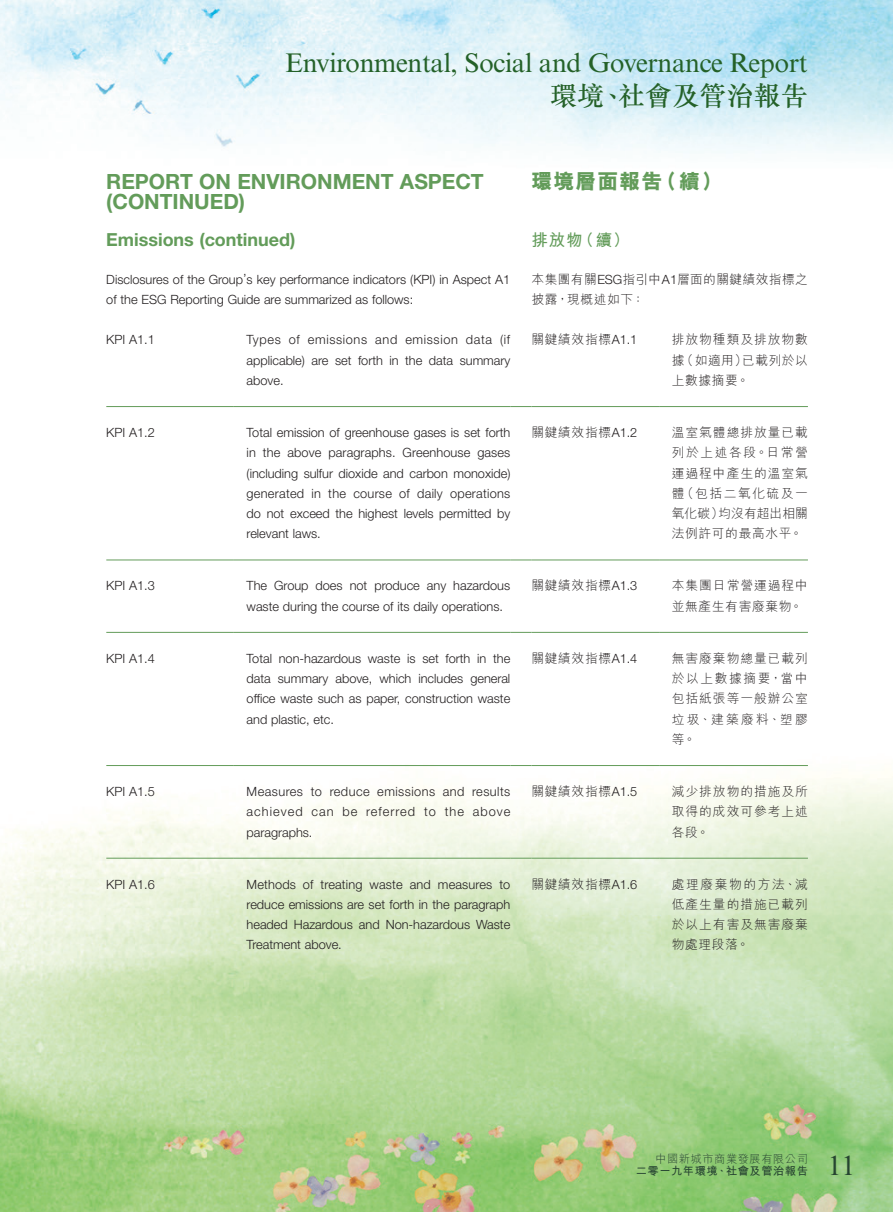
<style>
.page{position:relative;width:893px;height:1212px;background:#fff}
.page>*{position:absolute;margin:0;border:0;box-sizing:border-box;transform-origin:0 0}
.t1{font:27.75px "Times New Roman MT Std";color:#264431}
.t2{font:27px "Times New Roman MT Std";letter-spacing:-.015em;color:#246128}
.t3{font:500 27px "M Sung HK";letter-spacing:.005em;color:#246128}
.Heading_1{font:700 21px/20.2px "Helvetica Neue LT Std";color:#639c5a}
.C_Heading_1{font:800 21px "M Hei HK";letter-spacing:.05em;color:#639c5a}
.Heading_2{font:700 18px "Helvetica Neue LT Std";color:#639c5a}
.C_Heading_2{font:700 16.5px "M Hei HK";color:#639c5a}
.Body_Text{font:300 12.75px/20.2px "Helvetica Neue LT Std";color:#231f20;text-align:justify}
.Body_Text-2{font:300 12.75px/20.2px "M Hei HK";letter-spacing:.075em;color:#231f20;text-align:justify}
.C_Body_Text{font:300 12.75px/20.2px "M Hei HK";letter-spacing:.03em;color:#231f20}
.t4{font:700 11.25px "M Hei HK";letter-spacing:.045em;color:#264431}
.t5{font:300 11.25px "M Hei HK";letter-spacing:.045em;color:#264431}
.s1{font-family:"Helvetica Neue LT Std"}
</style>
<div class="page">
<img style="left:0;top:0;width:893px;height:1212px">
<hr style="left:106px;top:406px;width:128px;height:1px;background:#639c5a">
<hr style="left:234px;top:406px;width:276px;height:1px;background:#639c5a">
<svg style="left:510px;top:406px;width:21px;height:1px"></svg>
<hr style="left:531px;top:406px;width:128px;height:1px;background:#639c5a">
<hr style="left:659px;top:406px;width:149px;height:1px;background:#639c5a">
<hr style="left:106px;top:560px;width:128px;height:1px;background:#639c5a">
<hr style="left:234px;top:560px;width:276px;height:1px;background:#639c5a">
<svg style="left:510px;top:560px;width:21px;height:1px"></svg>
<hr style="left:531px;top:560px;width:128px;height:1px;background:#639c5a">
<hr style="left:659px;top:560px;width:149px;height:1px;background:#639c5a">
<hr style="left:106px;top:632px;width:128px;height:1px;background:#639c5a">
<hr style="left:234px;top:632px;width:276px;height:1px;background:#639c5a">
<svg style="left:510px;top:632px;width:21px;height:1px"></svg>
<hr style="left:531px;top:632px;width:128px;height:1px;background:#639c5a">
<hr style="left:659px;top:632px;width:149px;height:1px;background:#639c5a">
<hr style="left:106px;top:765px;width:128px;height:1px;background:#639c5a">
<hr style="left:234px;top:765px;width:276px;height:1px;background:#639c5a">
<svg style="left:510px;top:765px;width:21px;height:1px"></svg>
<hr style="left:531px;top:765px;width:128px;height:1px;background:#639c5a">
<hr style="left:659px;top:765px;width:149px;height:1px;background:#639c5a">
<hr style="left:106px;top:858px;width:128px;height:1px;background:#639c5a">
<hr style="left:234px;top:858px;width:276px;height:1px;background:#639c5a">
<svg style="left:510px;top:858px;width:21px;height:1px"></svg>
<hr style="left:531px;top:858px;width:128px;height:1px;background:#639c5a">
<hr style="left:659px;top:858px;width:149px;height:1px;background:#639c5a">
<h2 class="t2" style="left:285px;top:47px;width:524px">Environmental, Social and Governance Report</h2>
<h2 class="t3" style="left:550px;top:77px;width:259px">環境、社會及管治報告</h2>
<p class="Heading_1" style="left:106px;top:171px;width:379px">REPORT ON ENVIRONMENT ASPECT (CONTINUED)</p>
<p class="Heading_2" style="left:106px;top:229px;width:191px">Emissions (continued)</p>
<p class="Body_Text" style="left:106px;top:269px;width:406px">Disclosures of the Group’s key performance indicators (KPI) in Aspect A1 of the ESG Reporting Guide are summarized as follows:</p>
<p class="C_Heading_1" style="left:531px;top:171px;width:192px">環境層面報告（續）</p>
<p class="C_Heading_2" style="left:531px;top:228px;width:100px">排放物（續）</p>
<p class="C_Body_Text" style="left:531px;top:269px;width:278px">本集團有關<span class="s1">ESG</span>指引中<span class="s1">A1</span>層面的關鍵績效指標之披露，現概述如下：</p>
<p class="Body_Text" style="left:106px;top:329px;width:50px">KPI A1.1</p>
<p class="Body_Text" style="left:247px;top:329px;width:265px">Types of emissions and emission data (if applicable) are set forth in the data summary above.</p>
<p class="Body_Text-2" style="left:531px;top:329px;width:107px">關鍵績效指標<span class="s1">A1.1</span></p>
<p class="Body_Text-2" style="left:672px;top:329px;width:138px">排放物種類及排放物數據（如適用）已載列於以上數據摘要。</p>
<p class="Body_Text" style="left:106px;top:422px;width:50px">KPI A1.2</p>
<p class="Body_Text" style="left:247px;top:422px;width:265px">Total emission of greenhouse gases is set forth in the above paragraphs. Greenhouse gases (including sulfur dioxide and carbon monoxide) generated in the course of daily operations do not exceed the highest levels permitted by relevant laws.</p>
<p class="Body_Text-2" style="left:531px;top:422px;width:107px">關鍵績效指標<span class="s1">A1.2</span></p>
<p class="Body_Text-2" style="left:672px;top:422px;width:138px">溫室氣體總排放量已載列於上述各段。日常營運過程中產生的溫室氣體（包括二氧化硫及一氧化碳）均沒有超出相關法例許可的最高水平。</p>
<p class="Body_Text" style="left:106px;top:575px;width:50px">KPI A1.3</p>
<p class="Body_Text" style="left:247px;top:575px;width:265px">The Group does not produce any hazardous waste during the course of its daily operations.</p>
<p class="Body_Text-2" style="left:531px;top:575px;width:107px">關鍵績效指標<span class="s1">A1.3</span></p>
<p class="Body_Text-2" style="left:672px;top:575px;width:138px">本集團日常營運過程中並無產生有害廢棄物。</p>
<p class="Body_Text" style="left:106px;top:648px;width:50px">KPI A1.4</p>
<p class="Body_Text" style="left:247px;top:648px;width:265px">Total non-hazardous waste is set forth in the data summary above, which includes general office waste such as paper, construction waste and plastic, etc.</p>
<p class="Body_Text-2" style="left:531px;top:648px;width:107px">關鍵績效指標<span class="s1">A1.4</span></p>
<p class="Body_Text-2" style="left:672px;top:648px;width:138px">無害廢棄物總量已載列於以上數據摘要，當中包括紙張等一般辦公室垃圾、建築廢料、塑膠等。</p>
<p class="Body_Text" style="left:106px;top:781px;width:50px">KPI A1.5</p>
<p class="Body_Text" style="left:247px;top:781px;width:265px">Measures to reduce emissions and results achieved can be referred to the above paragraphs.</p>
<p class="Body_Text-2" style="left:531px;top:781px;width:107px">關鍵績效指標<span class="s1">A1.5</span></p>
<p class="Body_Text-2" style="left:672px;top:781px;width:138px">減少排放物的措施及所取得的成效可參考上述各段。</p>
<p class="Body_Text" style="left:106px;top:874px;width:50px">KPI A1.6</p>
<p class="Body_Text" style="left:247px;top:874px;width:265px">Methods of treating waste and measures to reduce emissions are set forth in the paragraph headed Hazardous and Non-hazardous Waste Treatment above.</p>
<p class="Body_Text-2" style="left:531px;top:874px;width:107px">關鍵績效指標<span class="s1">A1.6</span></p>
<p class="Body_Text-2" style="left:672px;top:874px;width:138px">處理廢棄物的方法、減低產生量的措施已載列於以上有害及無害廢棄物處理段落。</p>
<p class="t5" style="left:655px;top:1153px;width:154px">中國新城市商業發展有限公司</p>
<p class="t4" style="left:636px;top:1163px;width:174px">二零一九年環境、社會及管治報告</p>
<h1 class="t1" style="left:828px;top:1150px;width:29px">11</h1>
</div>
